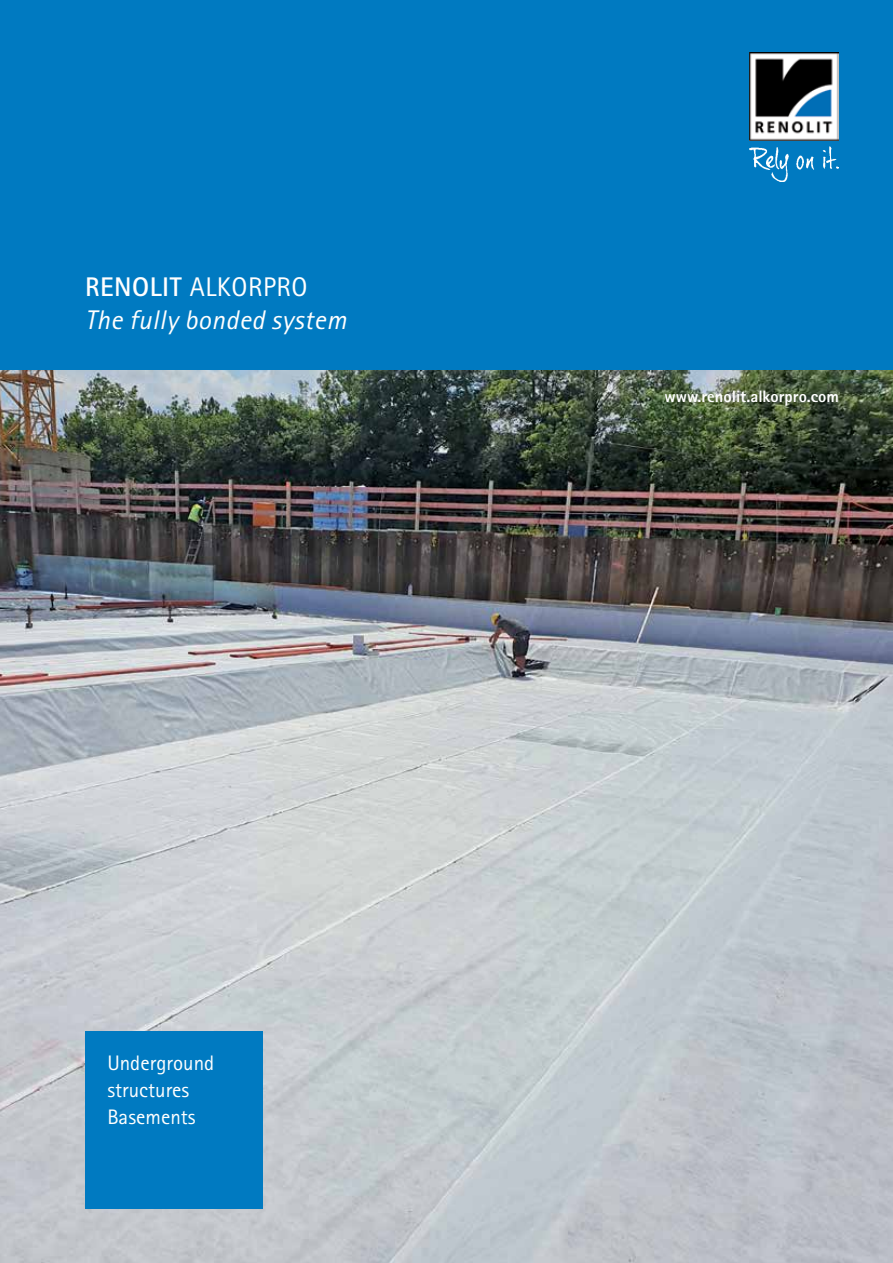
<style>
.page{position:relative;width:893px;height:1263px;background:#fff}
.page>*{position:absolute;margin:0;border:0;box-sizing:border-box;transform-origin:0 0}
.t1{font:italic 27px/33px "Rotis Sans Serif";letter-spacing:.02em;color:#fff}
.t2{font:21px/27px "Rotis Sans Serif";color:#fff}
.t3{font:800 16.5px "Rotis Sans Serif";color:#fff}
.s1{font-weight:700;font-style:normal}
.s2{font-style:normal}
</style>
<div class="page">
<img style="left:0;top:370px;width:893px;height:893px">
<div style="left:0;top:0;width:893px;height:370px;background:#007ac1"></div>
<img style="left:750px;top:52px;width:89px;height:88px">
<img style="left:750px;top:146px;width:89px;height:35px">
<div style="left:85px;top:1032px;width:177px;height:177px;background:#007ac1"></div>
<p class="t1" style="left:85px;top:271px;width:263px"><span class="s1">RENOLIT</span> <span class="s2">ALKORPRO<br></span>The fully bonded system</p>
<p class="t2" style="left:107px;top:1049px;width:108px">Underground structures<br>Basements</p>
<p class="t3" style="left:664px;top:386px;width:176px">www.renolit.alkorpro.com</p>
</div>
